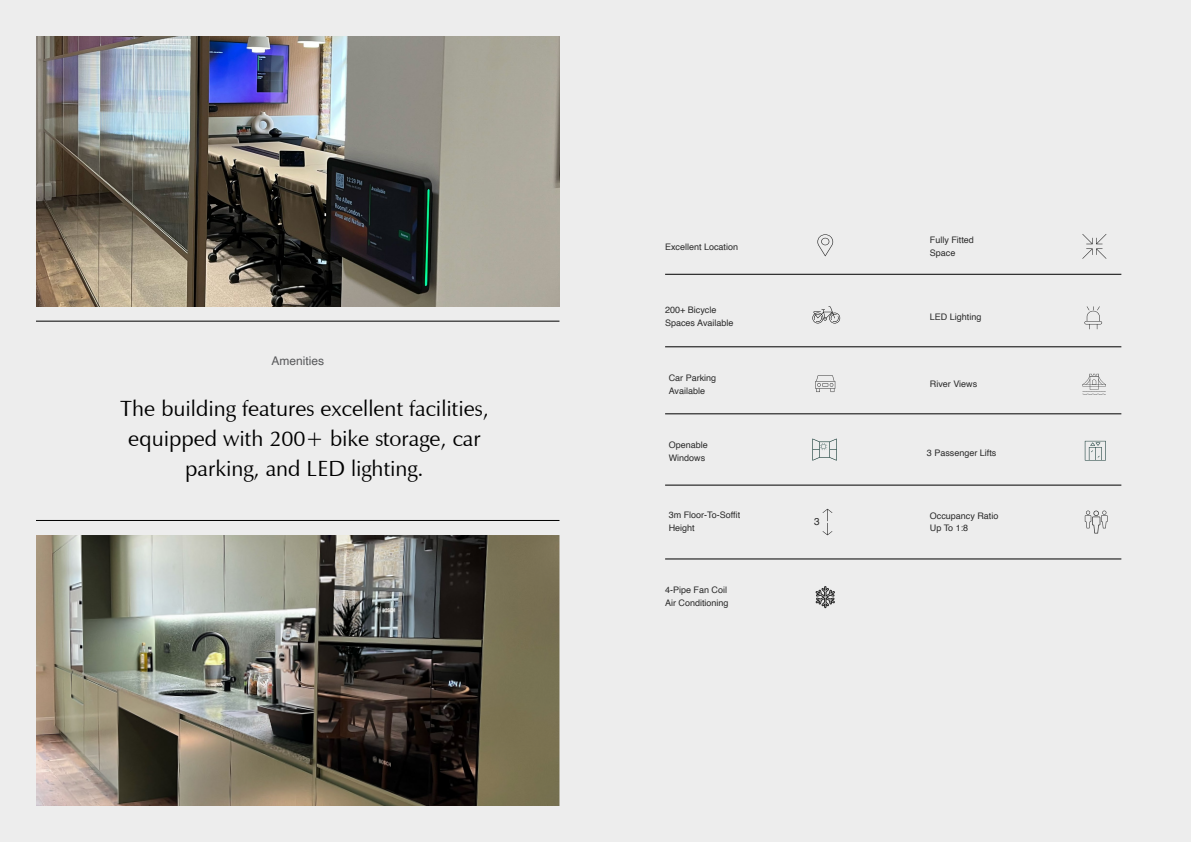
<style>
.page{position:relative;width:1191px;height:842px;background:#ededed}
.page>*{position:absolute;margin:0;border:0;box-sizing:border-box;transform-origin:0 0}
.t1{font:22px/30px "Zapf Humanist 601 BT";color:#000;text-align:center}
.t2{font:12px "Helvetica";color:#58595b}
.t3{font:10px "Helvetica";color:#292929}
.t4{font:9px/13px "Helvetica";color:#2a2a2a}
</style>
<div class="page">
<img style="left:36px;top:37px;width:523px;height:270px">
<hr style="left:36px;top:321px;width:523px;height:1px;background:#000">
<hr style="left:36px;top:520px;width:523px;height:1px;background:#000">
<img style="left:36px;top:535px;width:523px;height:271px">
<hr style="left:665px;top:346px;width:456px;height:1px;background:#000">
<hr style="left:665px;top:274px;width:456px;height:1px;background:#000">
<svg style="left:812px;top:306px;width:28px;height:17px"></svg>
<hr style="left:665px;top:413px;width:456px;height:1px;background:#000">
<svg style="left:1084px;top:441px;width:21px;height:19px"></svg>
<hr style="left:665px;top:485px;width:456px;height:1px;background:#000">
<svg style="left:817px;top:234px;width:16px;height:22px"></svg>
<svg style="left:1082px;top:234px;width:24px;height:25px"></svg>
<svg style="left:1084px;top:306px;width:18px;height:23px"></svg>
<svg style="left:815px;top:375px;width:20px;height:17px"></svg>
<svg style="left:1082px;top:374px;width:23px;height:21px"></svg>
<svg style="left:812px;top:438px;width:24px;height:23px"></svg>
<svg style="left:822px;top:509px;width:10px;height:26px"></svg>
<svg style="left:1084px;top:511px;width:23px;height:22px"></svg>
<hr style="left:665px;top:559px;width:456px;height:1px;background:#000">
<svg style="left:815px;top:586px;width:20px;height:22px"></svg>
<h2 class="t2" style="left:271px;top:351px;width:54px">Amenities</h2>
<h1 class="t1" style="left:120px;top:394px;width:370px">The building features excellent facilities, equipped with 200+ bike storage, car parking, and LED lighting.</h1>
<p class="t4" style="left:665px;top:240px;width:75px">Excellent Location</p>
<p class="t4" style="left:665px;top:304px;width:70px">200+ Bicycle<br>Spaces Available</p>
<p class="t4" style="left:669px;top:371px;width:49px">Car Parking<br>Available</p>
<p class="t4" style="left:669px;top:438px;width:41px">Openable<br>Windows</p>
<p class="t4" style="left:669px;top:509px;width:73px">3m Floor-To-Soffit<br>Height</p>
<p class="t4" style="left:665px;top:583px;width:65px">4-Pipe Fan Coil<br>Air Conditioning</p>
<p class="t3" style="left:814px;top:514px;width:7px">3</p>
<p class="t4" style="left:930px;top:234px;width:46px">Fully Fitted<br>Space</p>
<p class="t4" style="left:930px;top:310px;width:53px">LED Lighting</p>
<p class="t4" style="left:930px;top:378px;width:49px">River Views</p>
<p class="t4" style="left:927px;top:447px;width:71px">3 Passenger Lifts</p>
<p class="t4" style="left:930px;top:510px;width:70px;line-height:12px">Occupancy Ratio<br>Up To 1:8</p>
</div>
